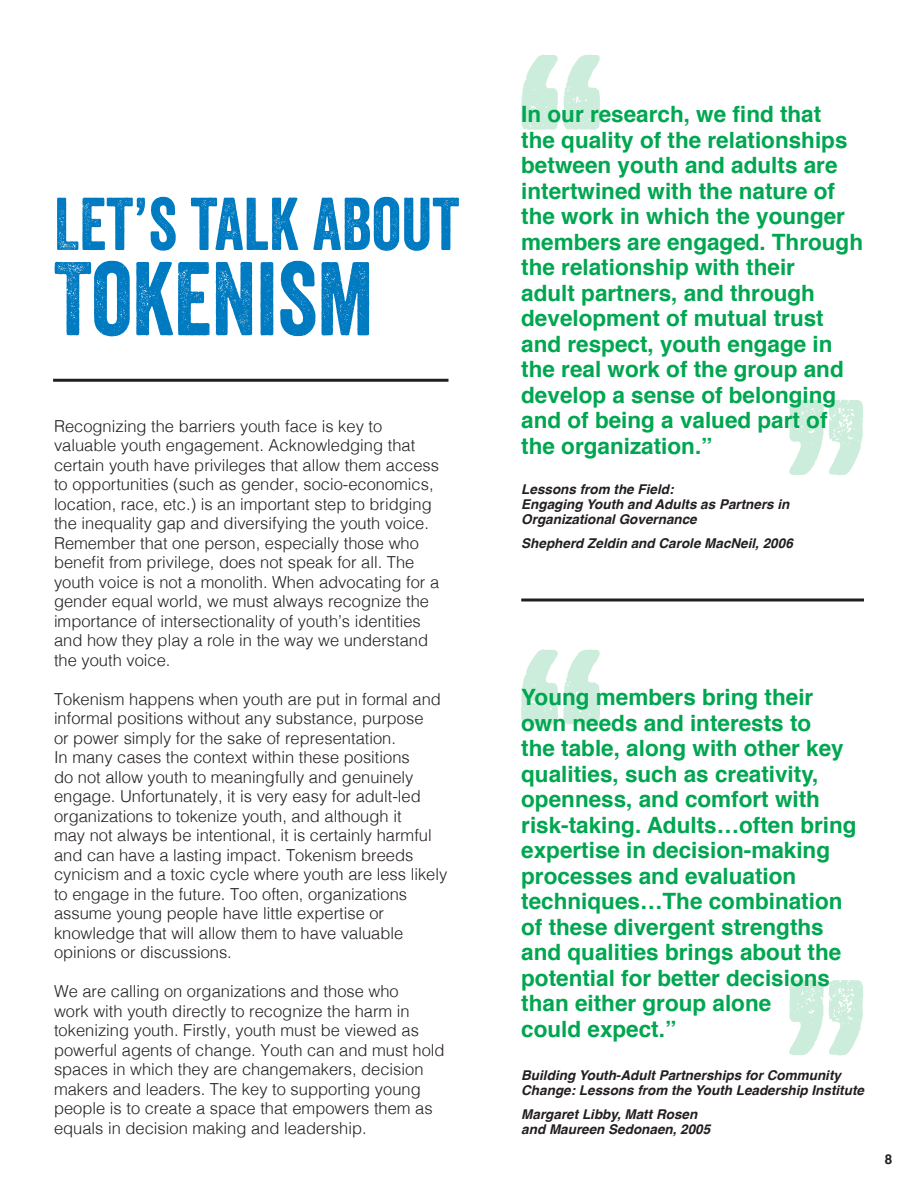
<style>
.page{position:relative;width:918px;height:1188px;background:#fff}
.page>*{position:absolute;margin:0;border:0;box-sizing:border-box;transform-origin:0 0}
.t1{font:700 22.5px/25.5px "Helvetica";color:#00a650}
.t2{font:300 16.5px/19.5px "Helvetica";color:#241f1f}
.t3{font:italic 700 13.5px/15px "Helvetica";color:#241f1f}
.t4{font:700 13.5px "Helvetica";color:#241f1f}
</style>
<div class="page">
<svg style="left:55px;top:261px;width:314px;height:75px"></svg>
<svg style="left:57px;top:197px;width:402px;height:54px"></svg>
<hr style="left:53px;top:379px;width:396px;height:3px;background:#241f1f">
<svg style="left:521px;top:54px;width:79px;height:76px"></svg>
<svg style="left:521px;top:649px;width:79px;height:76px"></svg>
<svg style="left:789px;top:400px;width:74px;height:75px"></svg>
<svg style="left:789px;top:980px;width:74px;height:75px"></svg>
<svg style="left:521px;top:598px;width:343px;height:4px"></svg>
<p class="t2" style="left:54px;top:415px;width:387px">Recognizing the barriers youth face is key to valuable youth engagement. Acknowledging that certain youth have privileges that allow them access to opportunities (such as gender, socio-economics, location, race, etc.) is an important step to bridging the inequality gap and diversifying the youth voice.<br>Remember that one person, especially those who benefit from privilege, does not speak for all. The youth voice is not a monolith. When advocating for a gender equal world, we must always recognize the importance of intersectionality of youth’s identities and how they play a role in the way we understand the youth voice.</p>
<p class="t2" style="left:54px;top:688px;width:395px">Tokenism happens when youth are put in formal and informal positions without any substance, purpose<br>or power simply for the sake of representation.<br>In many cases the context within these positions<br>do not allow youth to meaningfully and genuinely engage. Unfortunately, it is very easy for adult-led organizations to tokenize youth, and although it<br>may not always be intentional, it is certainly harmful and can have a lasting impact. Tokenism breeds cynicism and a toxic cycle where youth are less likely to engage in the future. Too often, organizations assume young people have little expertise or knowledge that will allow them to have valuable opinions or discussions.</p>
<p class="t2" style="left:54px;top:981px;width:392px">We are calling on organizations and those who<br>work with youth directly to recognize the harm in tokenizing youth. Firstly, youth must be viewed as powerful agents of change. Youth can and must hold spaces in which they are changemakers, decision makers and leaders. The key to supporting young people is to create a space that empowers them as equals in decision making and leadership.</p>
<p class="t1" style="left:521px;top:102px;width:343px">In our research, we find that<br>the quality of the relationships between youth and adults are intertwined with the nature of the work in which the younger members are engaged. Through the relationship with their<br>adult partners, and through development of mutual trust and respect, youth engage in the real work of the group and develop a sense of belonging and of being a valued part of the organization.”</p>
<p class="t3" style="left:521px;top:482px;width:270px">Lessons from the Field:<br>Engaging Youth and Adults as Partners in<br>Organizational Governance</p>
<p class="t3" style="left:521px;top:536px;width:273px">Shepherd Zeldin and Carole MacNeil, 2006</p>
<p class="t1" style="left:521px;top:685px;width:337px">Young members bring their own needs and interests to<br>the table, along with other key qualities, such as creativity, openness, and comfort with risk-taking. Adults…often bring expertise in decision-making processes and evaluation techniques…The combination of these divergent strengths and qualities brings about the potential for better decisions than either group alone<br>could expect.”</p>
<p class="t3" style="left:521px;top:1068px;width:344px">Building Youth-Adult Partnerships for Community<br>Change: Lessons from the Youth Leadership Institute</p>
<p class="t3" style="left:521px;top:1107px;width:191px">Margaret Libby, Matt Rosen and Maureen Sedonaen, 2005</p>
<p class="t4" style="left:885px;top:1148px;width:9px">8</p>
</div>
